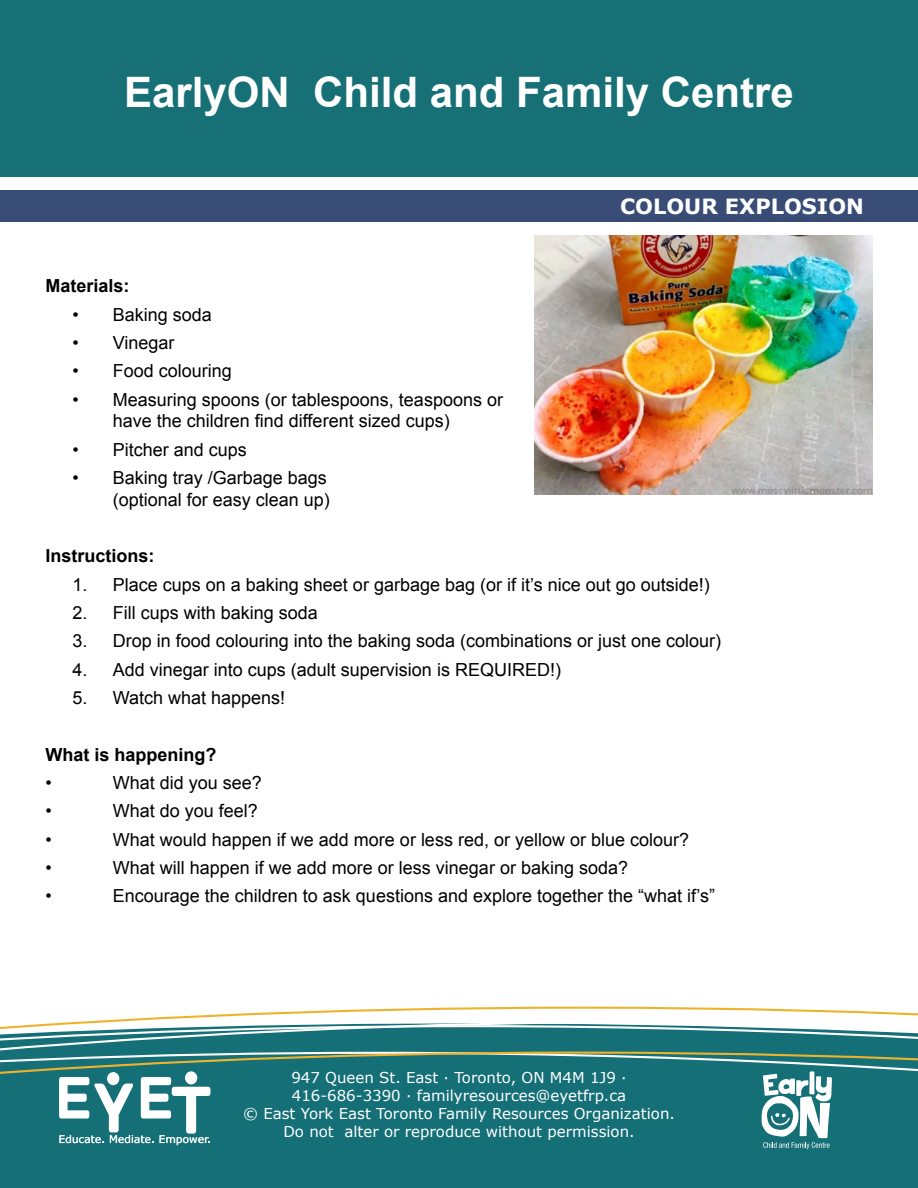
<style>
.page{position:relative;width:918px;height:1188px;background:#fff}
.page>*{position:absolute;margin:0;border:0;box-sizing:border-box;transform-origin:0 0}
.t1{font:700 42px "Arial";color:#fff}
.t2{font:700 21px "Verdana";color:#fff}
.t3{font:18px/21.6px "Arial";color:#000}
.t4{font:700 18px "Arial";color:#000}
.t5{font:15px/18px "Verdana";color:#fff;text-align:center}
.t6{font:10.65px "Verdana";color:#fff}
</style>
<div class="page">
<svg style="left:93px;top:1007px;width:825px;height:14px"></svg>
<svg style="left:0;top:1025px;width:918px;height:27px;background:#438b8f"></svg>
<div style="left:0;top:1052px;width:918px;height:136px;background:#156f76"></div>
<div style="left:0;top:0;width:918px;height:177px;background:#167076"></div>
<div style="left:0;top:190px;width:918px;height:31px;background:#394c76"></div>
<div style="left:107px;top:1072px;width:12px;height:13px;background:#fff;border-radius:50%"></div>
<div style="left:185px;top:1071px;width:12px;height:13px;background:#fff;border-radius:50%"></div>
<svg style="left:59px;top:1077px;width:152px;height:68px"></svg>
<svg style="left:762px;top:1071px;width:70px;height:78px"></svg>
<img style="left:535px;top:236px;width:337px;height:258px">
<h1 class="t1" style="left:124px;top:65px;width:671px">EarlyON Child and Family Centre</h1>
<p class="t4" style="left:45px;top:274px;width:86px">Materials:</p>
<p class="t3" style="left:72px;top:304px;width:141px">• Baking soda</p>
<p class="t3" style="left:72px;top:332px;width:104px">• Vinegar</p>
<p class="t3" style="left:72px;top:360px;width:161px">• Food colouring</p>
<p class="t3" style="left:113px;top:389px;width:392px;text-indent:-41px">• Measuring spoons (or tablespoons, teaspoons or have the children find different sized cups)</p>
<p class="t3" style="left:72px;top:439px;width:176px">• Pitcher and cups</p>
<p class="t3" style="left:72px;top:467px;width:259px;text-align:right">• Baking tray /Garbage bags (optional for easy clean up)</p>
<p class="t2" style="left:620px;top:192px;width:245px">COLOUR EXPLOSION</p>
<p class="t4" style="left:45px;top:544px;width:111px">Instructions:</p>
<p class="t3" style="left:72px;top:574px;width:639px">1. Place cups on a baking sheet or garbage bag (or if it’s nice out go outside!)</p>
<p class="t3" style="left:72px;top:602px;width:247px">2. Fill cups with baking soda</p>
<p class="t3" style="left:72px;top:630px;width:650px">3. Drop in food colouring into the baking soda (combinations or just one colour)</p>
<p class="t3" style="left:72px;top:659px;width:490px">4. Add vinegar into cups (adult supervision is REQUIRED!)</p>
<p class="t3" style="left:72px;top:687px;width:214px">5. Watch what happens!</p>
<p class="t4" style="left:45px;top:743px;width:173px">What is happening?</p>
<p class="t3" style="left:45px;top:772px;width:8px">•</p>
<p class="t3" style="left:113px;top:772px;width:151px">What did you see?</p>
<p class="t3" style="left:45px;top:801px;width:8px">•</p>
<p class="t3" style="left:113px;top:801px;width:147px">What do you feel?</p>
<p class="t3" style="left:45px;top:829px;width:8px">•</p>
<p class="t3" style="left:113px;top:829px;width:578px">What would happen if we add more or less red, or yellow or blue colour?</p>
<p class="t3" style="left:45px;top:857px;width:8px">•</p>
<p class="t3" style="left:113px;top:857px;width:517px">What will happen if we add more or less vinegar or baking soda?</p>
<p class="t3" style="left:45px;top:886px;width:8px">•</p>
<p class="t3" style="left:113px;top:886px;width:604px">Encourage the children to ask questions and explore together the “what if’s”</p>
<p class="t6" style="left:59px;top:1132px;width:154px">Educate. Mediate. Empower.</p>
<p class="t5" style="left:243px;top:1069px;width:433px">947 Queen St. East · Toronto, ON M4M 1J9 · 416-686-3390 · familyresources@eyetfrp.ca<br>© East York East Toronto Family Resources Organization.<br>Do not alter or reproduce without permission.</p>
</div>
